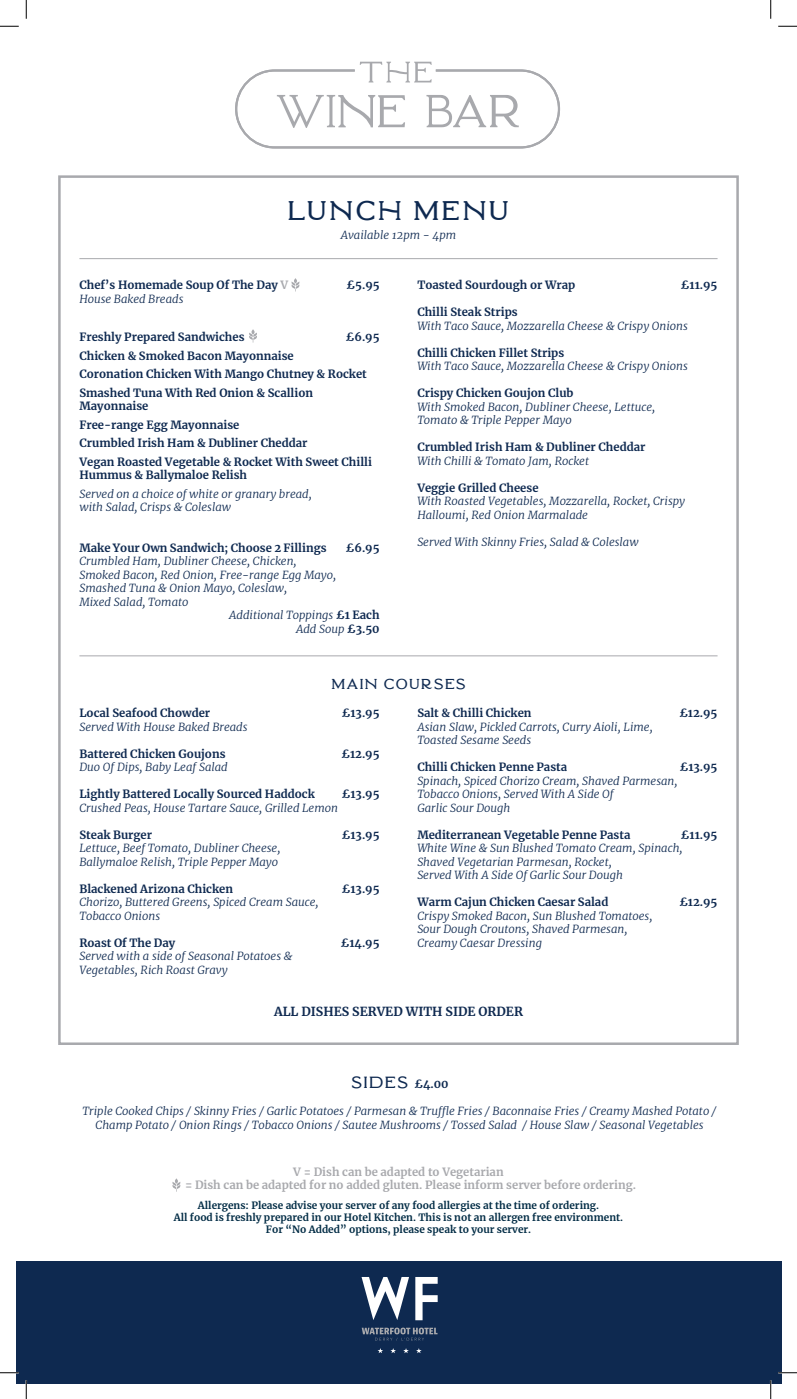
<style>
.page{position:relative;width:797px;height:1399px;background:#fff}
.page>*{position:absolute;margin:0;border:0;box-sizing:border-box;transform-origin:0 0}
.t1{font:700 37.5px "Karin";color:#0e2950}
.t2{font:700 22.5px "Karin";color:#0e2950}
.t3{font:700 20px "Karin";color:#0e2950}
.t4{font:700 12.38px "Merriweather";color:#0e2950}
.t5{font:italic 300 11.25px/13.5px "Merriweather";color:#0e2950}
.t6{font:700 11.25px/18.5px "Merriweather";color:#0e2950}
.t7{font:700 11.25px/13.5px "Merriweather";color:#a8a9ad}
.t8{font:700 10px/12px "Merriweather";color:#022c45;text-align:center}
.s1{color:#a8a9ad}
.s2{font-weight:700;font-style:normal}
.s3{font-family:"Merriweather";font-size:11.25px}
</style>
<div class="page">
<div style="left:16px;top:1261px;width:765px;height:122px;background:#0e2950"></div>
<svg style="left:361px;top:1277px;width:76px;height:43px"></svg>
<svg style="left:362px;top:1328px;width:75px;height:13px"></svg>
<svg style="left:377px;top:1348px;width:6px;height:5px"></svg>
<svg style="left:390px;top:1348px;width:6px;height:5px"></svg>
<svg style="left:403px;top:1348px;width:6px;height:5px"></svg>
<svg style="left:416px;top:1348px;width:5px;height:5px"></svg>
<hr style="left:79px;top:258px;width:638px;height:1px;background:#a8a9ad">
<hr style="left:79px;top:655px;width:638px;height:1px;background:#a8a9ad">
<svg style="left:291px;top:278px;width:8px;height:13px"></svg>
<svg style="left:172px;top:1178px;width:8px;height:14px"></svg>
<svg style="left:249px;top:329px;width:8px;height:14px"></svg>
<svg style="left:235px;top:62px;width:325px;height:86px"></svg>
<svg style="left:0;top:25px;width:19px;height:2px"></svg>
<svg style="left:778px;top:25px;width:19px;height:2px"></svg>
<svg style="left:0;top:1372px;width:19px;height:1px"></svg>
<svg style="left:778px;top:1372px;width:19px;height:1px"></svg>
<svg style="left:25px;top:0;width:2px;height:19px"></svg>
<svg style="left:25px;top:1380px;width:2px;height:19px"></svg>
<svg style="left:770px;top:0;width:1px;height:19px"></svg>
<svg style="left:770px;top:1380px;width:1px;height:19px"></svg>
<h1 class="t1" style="left:286px;top:194px;width:225px">lunch menu</h1>
<p class="t5" style="left:341px;top:228px;width:117px">Available 12pm - 4pm</p>
<p class="t6" style="left:79px;top:276px;width:210px">Chef’s Homemade Soup Of The Day <span class="s1">V</span></p>
<p class="t6" style="left:346px;top:276px;width:35px">£5.95</p>
<p class="t5" style="left:79px;top:291px;width:106px">House Baked Breads</p>
<p class="t6" style="left:79px;top:328px;width:167px">Freshly Prepared Sandwiches</p>
<p class="t6" style="left:346px;top:328px;width:35px">£6.95</p>
<p class="t6" style="left:79px;top:346px;width:289px">Chicken &amp; Smoked Bacon Mayonnaise<br>Coronation Chicken With Mango Chutney &amp; Rocket<br>Smashed Tuna With Red Onion &amp; Scallion</p>
<p class="t6" style="left:79px;top:397px;width:294px">Mayonnaise<br>Free-range Egg Mayonnaise<br>Crumbled Irish Ham &amp; Dubliner Cheddar<br>Vegan Roasted Vegetable &amp; Rocket With Sweet Chilli</p>
<p class="t6" style="left:79px;top:466px;width:169px">Hummus &amp; Ballymaloe Relish</p>
<p class="t5" style="left:79px;top:486px;width:234px">Served on a choice of white or granary bread, with Salad, Crisps &amp; Coleslaw</p>
<p class="t6" style="left:79px;top:538px;width:249px">Make Your Own Sandwich; Choose 2 Fillings</p>
<p class="t6" style="left:346px;top:538px;width:35px">£6.95</p>
<p class="t5" style="left:79px;top:554px;width:219px">Crumbled Ham, Dubliner Cheese, Chicken,</p>
<p class="t5" style="left:79px;top:567px;width:258px">Smoked Bacon, Red Onion, Free-range Egg Mayo,</p>
<p class="t5" style="left:79px;top:581px;width:209px">Smashed Tuna &amp; Onion Mayo, Coleslaw,</p>
<p class="t5" style="left:79px;top:594px;width:110px">Mixed Salad, Tomato</p>
<p class="t5" style="left:229px;top:608px;width:152px">Additional Toppings <span class="s2">£1 Each</span></p>
<p class="t5" style="left:296px;top:621px;width:85px">Add Soup <span class="s2">£3.50</span></p>
<p class="t6" style="left:417px;top:276px;width:159px">Toasted Sourdough or Wrap</p>
<p class="t6" style="left:681px;top:276px;width:38px">£11.95</p>
<p class="t6" style="left:417px;top:303px;width:102px">Chilli Steak Strips</p>
<p class="t5" style="left:417px;top:318px;width:272px">With Taco Sauce, Mozzarella Cheese &amp; Crispy Onions</p>
<p class="t6" style="left:417px;top:343px;width:148px">Chilli Chicken Fillet Strips</p>
<p class="t5" style="left:417px;top:359px;width:272px">With Taco Sauce, Mozzarella Cheese &amp; Crispy Onions</p>
<p class="t6" style="left:417px;top:384px;width:158px">Crispy Chicken Goujon Club</p>
<p class="t5" style="left:417px;top:399px;width:239px">With Smoked Bacon, Dubliner Cheese, Lettuce,<br>Tomato &amp; Triple Pepper Mayo</p>
<p class="t6" style="left:417px;top:438px;width:230px">Crumbled Irish Ham &amp; Dubliner Cheddar</p>
<p class="t5" style="left:417px;top:453px;width:173px">With Chilli &amp; Tomato Jam, Rocket</p>
<p class="t6" style="left:417px;top:478px;width:123px">Veggie Grilled Cheese</p>
<p class="t5" style="left:417px;top:494px;width:269px">With Roasted Vegetables, Mozzarella, Rocket, Crispy<br>Halloumi, Red Onion Marmalade</p>
<p class="t5" style="left:417px;top:534px;width:223px">Served With Skinny Fries, Salad &amp; Coleslaw</p>
<h3 class="t3" style="left:331px;top:675px;width:137px">main courses</h3>
<p class="t6" style="left:79px;top:704px;width:132px">Local Seafood Chowder</p>
<p class="t6" style="left:342px;top:704px;width:39px">£13.95</p>
<p class="t5" style="left:79px;top:719px;width:170px">Served With House Baked Breads</p>
<p class="t6" style="left:79px;top:744px;width:148px">Battered Chicken Goujons</p>
<p class="t6" style="left:341px;top:744px;width:40px">£12.95</p>
<p class="t5" style="left:79px;top:760px;width:150px">Duo Of Dips, Baby Leaf Salad</p>
<p class="t6" style="left:79px;top:785px;width:237px">Lightly Battered Locally Sourced Haddock</p>
<p class="t6" style="left:342px;top:785px;width:39px">£13.95</p>
<p class="t5" style="left:79px;top:800px;width:260px">Crushed Peas, House Tartare Sauce, Grilled Lemon</p>
<p class="t6" style="left:79px;top:825px;width:74px">Steak Burger</p>
<p class="t6" style="left:342px;top:825px;width:39px">£13.95</p>
<p class="t5" style="left:79px;top:841px;width:203px">Lettuce, Beef Tomato, Dubliner Cheese,<br>Ballymaloe Relish, Triple Pepper Mayo</p>
<p class="t6" style="left:79px;top:879px;width:155px">Blackened Arizona Chicken</p>
<p class="t6" style="left:342px;top:879px;width:39px">£13.95</p>
<p class="t5" style="left:79px;top:895px;width:241px">Chorizo, Buttered Greens, Spiced Cream Sauce,<br>Tobacco Onions</p>
<p class="t6" style="left:79px;top:933px;width:97px">Roast Of The Day</p>
<p class="t6" style="left:341px;top:933px;width:40px">£14.95</p>
<p class="t5" style="left:79px;top:949px;width:214px">Served with a side of Seasonal Potatoes &amp;<br>Vegetables, Rich Roast Gravy</p>
<p class="t6" style="left:417px;top:704px;width:116px">Salt &amp; Chilli Chicken</p>
<p class="t6" style="left:679px;top:704px;width:40px">£12.95</p>
<p class="t5" style="left:417px;top:719px;width:237px">Asian Slaw, Pickled Carrots, Curry Aioli, Lime,<br>Toasted Sesame Seeds</p>
<p class="t6" style="left:417px;top:758px;width:151px">Chilli Chicken Penne Pasta</p>
<p class="t6" style="left:679px;top:758px;width:39px">£13.95</p>
<p class="t5" style="left:417px;top:773px;width:262px">Spinach, Spiced Chorizo Cream, Shaved Parmesan,<br>Tobacco Onions, Served With A Side Of<br>Garlic Sour Dough</p>
<p class="t6" style="left:417px;top:825px;width:214px">Mediterranean Vegetable Penne Pasta</p>
<p class="t6" style="left:681px;top:825px;width:38px">£11.95</p>
<p class="t5" style="left:417px;top:841px;width:267px">White Wine &amp; Sun Blushed Tomato Cream, Spinach,<br>Shaved Vegetarian Parmesan, Rocket,<br>Served With A Side Of Garlic Sour Dough</p>
<p class="t6" style="left:417px;top:893px;width:192px">Warm Cajun Chicken Caesar Salad</p>
<p class="t6" style="left:679px;top:893px;width:40px">£12.95</p>
<p class="t5" style="left:417px;top:908px;width:237px">Crispy Smoked Bacon, Sun Blushed Tomatoes,<br>Sour Dough Croutons, Shaved Parmesan,<br>Creamy Caesar Dressing</p>
<p class="t4" style="left:274px;top:1003px;width:250px">ALL DISHES SERVED WITH SIDE ORDER</p>
<h2 class="t2" style="left:351px;top:1073px;width:99px">sides <span class="s3">£4.00</span></h2>
<p class="t5" style="left:83px;top:1104px;width:635px;text-align:center">Triple Cooked Chips / Skinny Fries / Garlic Potatoes / Parmesan &amp; Truffle Fries / Baconnaise Fries / Creamy Mashed Potato /<br>Champ Potato / Onion Rings / Tobacco Onions / Sautee Mushrooms / Tossed Salad / House Slaw / Seasonal Vegetables</p>
<p class="t7" style="left:185px;top:1165px;width:452px;text-indent:108px">V = Dish can be adapted to Vegetarian<br>= Dish can be adapted for no added gluten. Please inform server before ordering.</p>
<p class="t8" style="left:174px;top:1199px;width:451px">Allergens: Please advise your server of any food allergies at the time of ordering.<br>All food is freshly prepared in our Hotel Kitchen. This is not an allergen free environment.<br>For “No Added” options, please speak to your server.</p>
</div>
